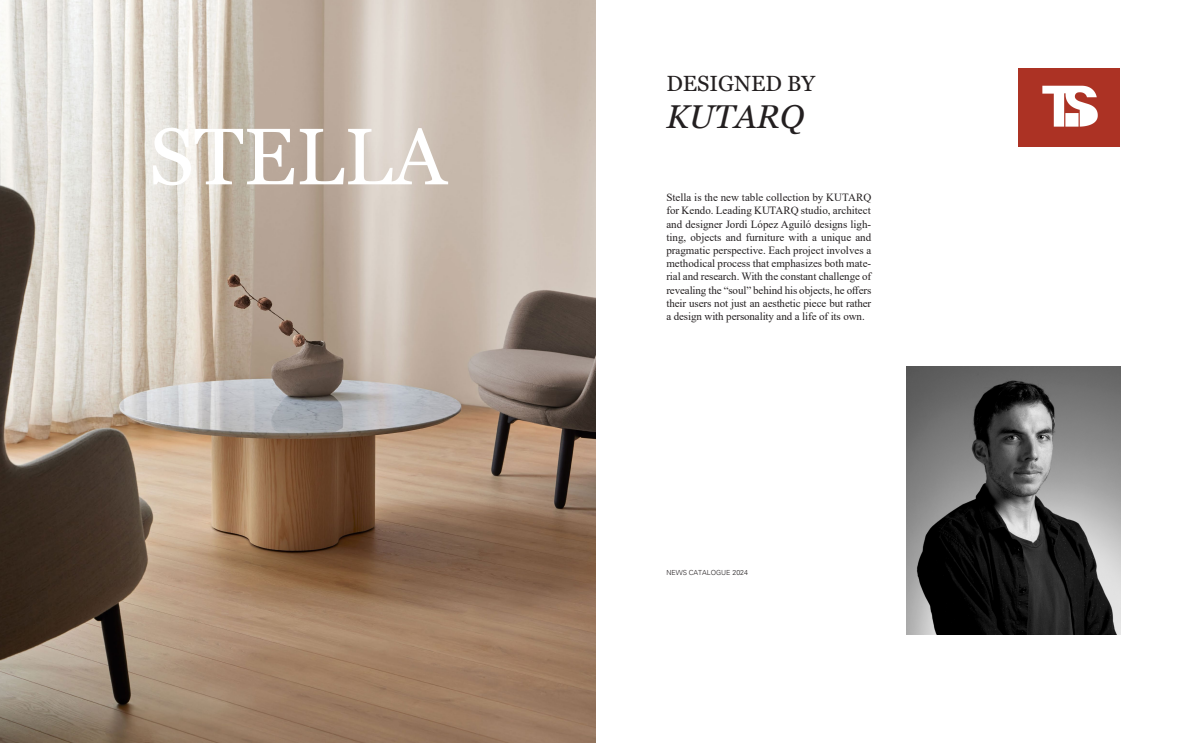
<style>
.page{position:relative;width:1191px;height:743px;background:#fff}
.page>*{position:absolute;margin:0;border:0;box-sizing:border-box;transform-origin:0 0}
.t1{font:80px "Georgia";color:#fff}
.t2{font:italic 33px "Georgia";color:#231f20}
.t3{font:22px "Georgia";color:#231f20}
.t4{font:11px/13.2px "Times New Roman";letter-spacing:-.01em;color:#231f20;text-align:justify}
.t5{font:300 7px "Univers";color:#231f20}
</style>
<div class="page">
<img style="left:0;top:0;width:595px;height:743px">
<img style="left:906px;top:366px;width:214px;height:268px">
<img style="left:1018px;top:69px;width:101px;height:78px">
<p class="t1" style="left:149px;top:108px;width:298px">STELLA</p>
<p class="t3" style="left:666px;top:70px;width:150px">DESIGNED BY</p>
<p class="t2" style="left:666px;top:95px;width:139px">KUTARQ</p>
<p class="t4" style="left:666px;top:190px;width:206px">Stella is the new table collection by KUTARQ for Kendo. Leading KUTARQ studio, architect and designer Jordi López Aguiló designs ligh&shy;ting, objects and furniture with a unique and pragmatic perspective. Each project involves a methodical process that emphasizes both mate&shy;rial and research. With the constant challenge of revealing the “soul” behind his objects, he offers their users not just an aesthetic piece but rather a design with personality and a life of its own.</p>
<p class="t5" style="left:666px;top:569px;width:83px">NEWS CATALOGUE 2024</p>
</div>
